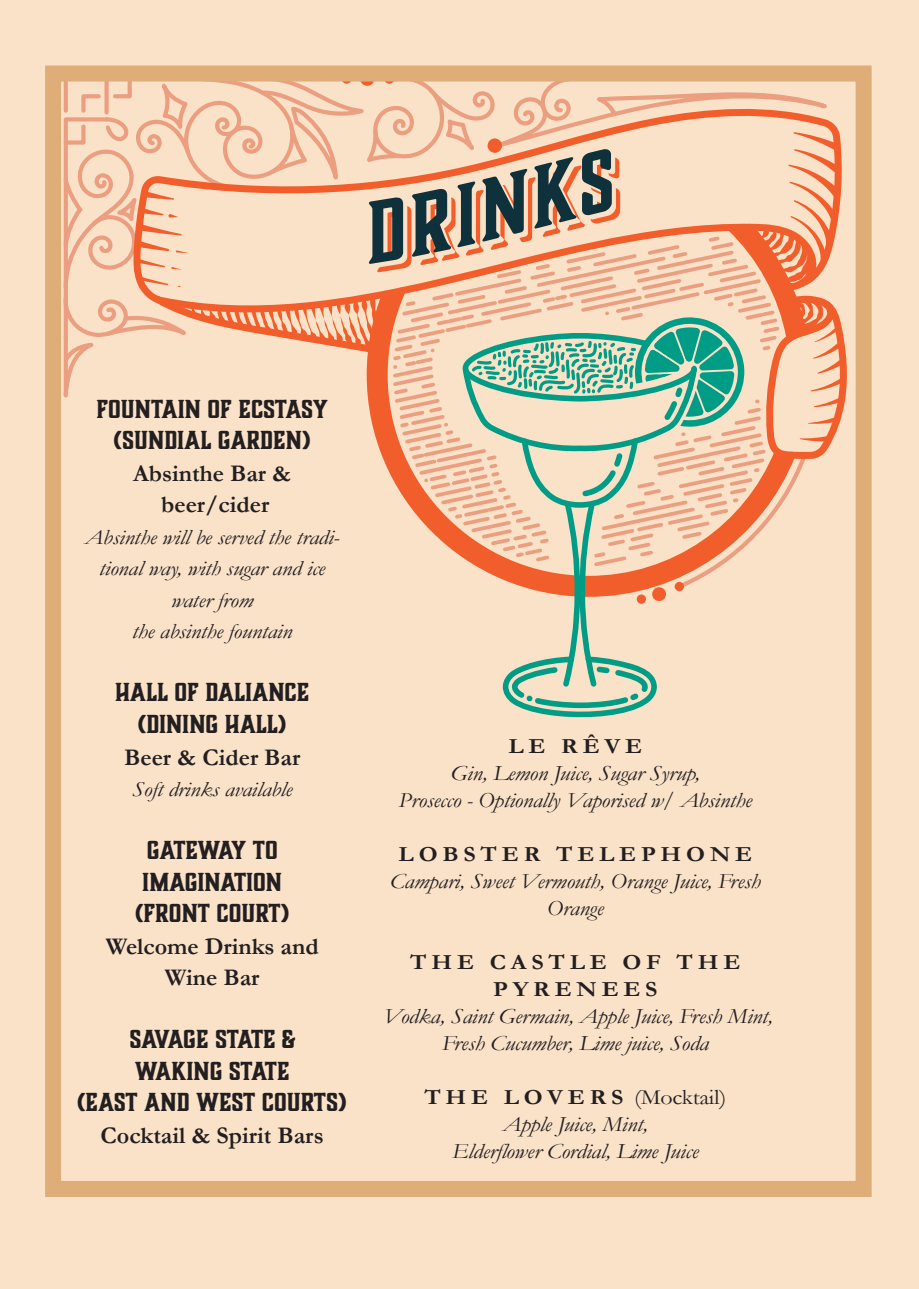
<style>
.page{position:relative;width:919px;height:1289px;background:#fff}
.page>*{position:absolute;margin:0;border:0;box-sizing:border-box;transform-origin:0 0}
.t1{font:700 24px/31.5px "Boucherie Block";color:#231f20;text-align:center;scale:1.12 1}
.t2{font:700 24px/31.5px "Garamond";color:#231f20;text-align:center}
.t3{font:italic 21.6px/27px "Garamond";letter-spacing:-.01em;color:#231f20;text-align:center;scale:1.11 1}
.t4{font:700 21.6px/27px "Garamond";letter-spacing:.2em;color:#231f20;text-align:center;scale:1.11 1}
.t5{font:italic 21.3px/31.5px "Garamond";letter-spacing:-.01em;color:#231f20;text-align:center;scale:1.12 1}
.s1{font-weight:700;font-style:normal}
.s2{font-style:normal}
</style>
<div class="page">
<div style="left:0;top:0;width:918px;height:1288px;background:#fae2c9"></div>
<div style="left:45px;top:65px;width:826px;height:1131px;border:16px solid #dfad78"></div>
<svg style="left:45px;top:65px;width:827px;height:661px"></svg>
<p class="t1" style="left:96px;top:393px;width:208px">FOUNTAIN OF ECSTASY (SUNDIAL GARDEN)</p>
<p class="t2" style="left:133px;top:457px;width:160px">Absinthe Bar &amp; beer/cider</p>
<p class="t5" style="left:85px;top:521px;width:229px">Absinthe will be served the tradi&shy;tional way, with sugar and ice water from<br>the absinthe fountain</p>
<p class="t1" style="left:115px;top:677px;width:175px">HALL OF DALIANCE (DINING HALL)</p>
<p class="t2" style="left:124px;top:741px;width:178px">Beer &amp; Cider Bar</p>
<p class="t5" style="left:132px;top:773px;width:144px">Soft drinks available</p>
<p class="t1" style="left:135px;top:834px;width:139px">GATEWAY TO<br>IMAGINATION (FRONT COURT)</p>
<p class="t2" style="left:106px;top:930px;width:214px">Welcome Drinks and<br>Wine Bar</p>
<p class="t1" style="left:77px;top:1023px;width:242px">SAVAGE STATE &amp;<br>WAKING STATE<br>(EAST AND WEST COURTS)</p>
<p class="t2" style="left:101px;top:1119px;width:225px">Cocktail &amp; Spirit Bars</p>
<p class="t4" style="left:508px;top:732px;width:122px">LE RÊVE</p>
<p class="t3" style="left:398px;top:759px;width:320px">Gin, Lemon Juice, Sugar Syrup,<br>Prosecco - Optionally Vaporised w/ Absinthe</p>
<p class="t4" style="left:398px;top:840px;width:320px">LOBSTER TELEPHONE</p>
<p class="t3" style="left:390px;top:867px;width:336px">Campari, Sweet Vermouth, Orange Juice, Fresh<br>Orange</p>
<p class="t4" style="left:410px;top:948px;width:299px">THE CASTLE OF THE<br>PYRENEES</p>
<p class="t3" style="left:383px;top:1002px;width:353px">Vodka, Saint Germain, Apple Juice, Fresh Mint,<br>Fresh Cucumber, Lime juice, Soda</p>
<p class="t3" style="left:424px;top:1083px;width:273px"><span class="s1">T H E L O V E R S</span> <span class="s2">(Mocktail)<br></span>Apple Juice, Mint,<br>Elderflower Cordial, Lime Juice</p>
</div>
